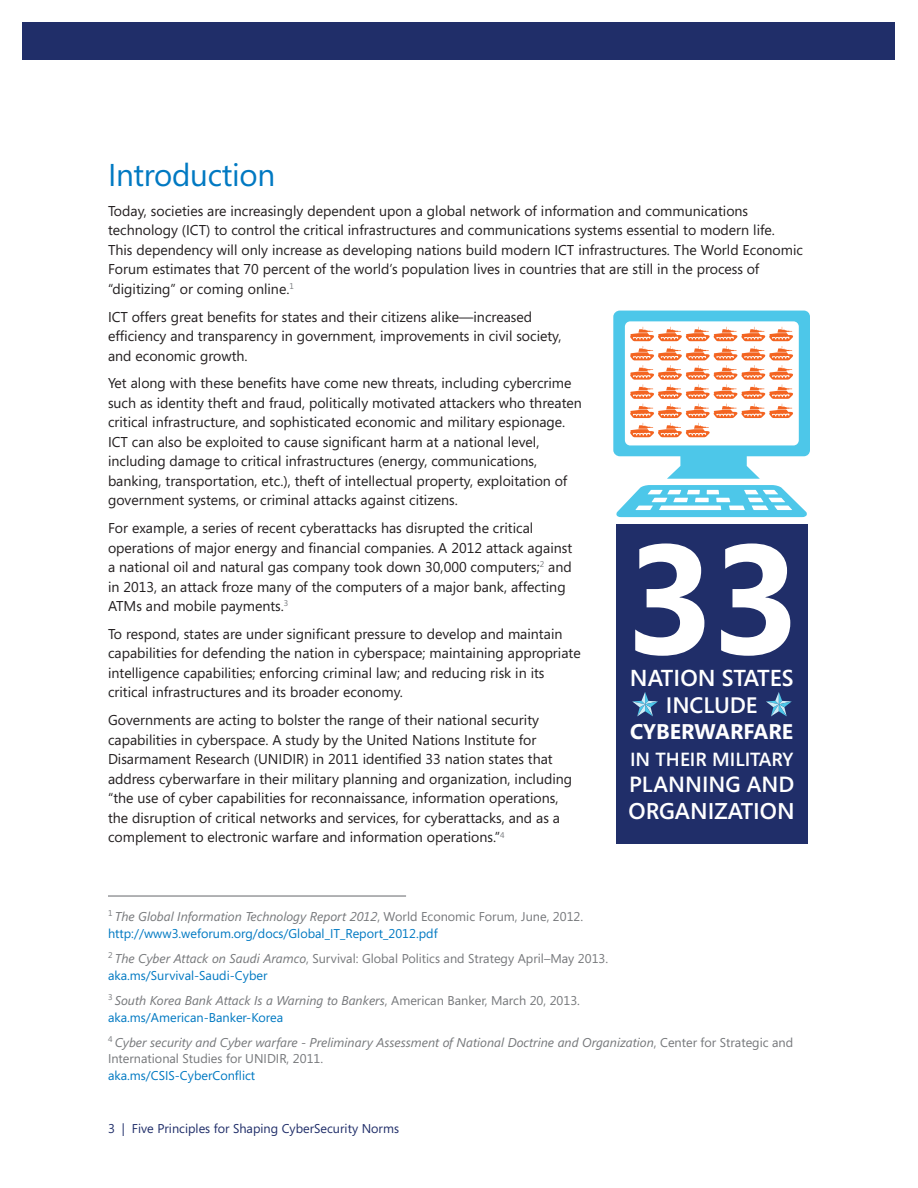
<style>
.page{position:relative;width:918px;height:1188px;background:#fff}
.page>*{position:absolute;margin:0;border:0;box-sizing:border-box;transform-origin:0 0}
.t1{font:700 155.1px "Segoe";color:#fff}
.Headline{font:31.5px "Segoe";letter-spacing:-.01em;color:#0079c2}
.t2{font:600 23.1px "Segoe";color:#fff}
.t3{font:600 22.8px "Segoe";color:#fff}
.t4{font:600 22.35px "Segoe";color:#fff}
.t5{font:600 21.9px "Segoe";color:#fff}
.t6{font:700 21.3px "Segoe";color:#fff}
.t7{font:600 19.05px "Segoe";color:#fff}
.body{font:14.25px/19.5px "Segoe";color:#231f20}
.body-2{font:italic 12.75px/16.5px "Segoe";color:#76787b}
.body-3{font:12.75px/16.5px "Segoe";color:#0079c2}
.body-4{font:12.75px/16.5px "Segoe";color:#76787b}
.t8{font:12.75px "Segoe";color:#202e69}
.s1{font-style:italic;color:#76787b}
.s2{color:#76787b}
.s3{font-style:italic}
.s4{color:#0079c2}
.s5{font-style:normal}
.s6{font-style:normal;color:#0079c2}
</style>
<div class="page">
<div style="left:22px;top:22px;width:874px;height:38px;background:#202e69"></div>
<div style="left:616px;top:524px;width:191px;height:320px;background:#202e69"></div>
<svg style="left:616px;top:485px;width:191px;height:32px"></svg>
<svg style="left:613px;top:311px;width:197px;height:168px"></svg>
<svg style="left:632px;top:692px;width:26px;height:25px"></svg>
<svg style="left:766px;top:692px;width:26px;height:25px"></svg>
<hr style="left:108px;top:895px;width:298px;height:2px;background:#76787b">
<p class="Headline" style="left:108px;top:153px;width:169px">Introduction</p>
<p class="body" style="left:108px;top:201px;width:697px">Today, societies are increasingly dependent upon a global network of information and communications technology (ICT) to control the critical infrastructures and communications systems essential to modern life.<br>This dependency will only increase as developing nations build modern ICT infrastructures. The World Economic Forum estimates that 70 percent of the world’s population lives in countries that are still in the process of “digitizing” or coming online.<sup>1</sup></p>
<p class="body" style="left:108px;top:306px;width:455px">ICT offers great benefits for states and their citizens alike—increased efficiency and transparency in government, improvements in civil society, and economic growth.</p>
<p class="body" style="left:108px;top:373px;width:475px">Yet along with these benefits have come new threats, including cybercrime such as identity theft and fraud, politically motivated attackers who threaten critical infrastructure, and sophisticated economic and military espionage.<br>ICT can also be exploited to cause significant harm at a national level, including damage to critical infrastructures (energy, communications, banking, transportation, etc.), theft of intellectual property, exploitation of government systems, or criminal attacks against citizens.</p>
<p class="body" style="left:108px;top:518px;width:466px">For example, a series of recent cyberattacks has disrupted the critical operations of major energy and financial companies. A 2012 attack against a national oil and natural gas company took down 30,000 computers;<sup>2</sup> and in 2013, an attack froze many of the computers of a major bank, affecting ATMs and mobile payments.<sup>3</sup></p>
<p class="body" style="left:108px;top:624px;width:474px">To respond, states are under significant pressure to develop and maintain capabilities for defending the nation in cyberspace; maintaining appropriate intelligence capabilities; enforcing criminal law; and reducing risk in its critical infrastructures and its broader economy.</p>
<p class="body" style="left:108px;top:710px;width:466px">Governments are acting to bolster the range of their national security capabilities in cyberspace. A study by the United Nations Institute for Disarmament Research (UNIDIR) in 2011 identified 33 nation states that address cyberwarfare in their military planning and organization, including “the use of cyber capabilities for reconnaissance, information operations, the disruption of critical networks and services, for cyberattacks, and as a complement to electronic warfare and information operations.”<sup>4</sup></p>
<p class="t1" style="left:624px;top:489px;width:177px">33</p>
<p class="t2" style="left:630px;top:662px;width:165px">NATION STATES</p>
<p class="t4" style="left:666px;top:689px;width:93px">INCLUDE</p>
<p class="t6" style="left:630px;top:716px;width:165px">CYBERWARFARE</p>
<p class="t7" style="left:630px;top:746px;width:165px">IN THEIR MILITARY</p>
<p class="t5" style="left:629px;top:769px;width:167px">PLANNING AND</p>
<p class="t3" style="left:629px;top:795px;width:168px">ORGANIZATION</p>
<p class="body-3" style="left:108px;top:908px;width:477px"><sup>1</sup> <span class="s1">The Global Information Technology Report 2012</span><span class="s2">, World Economic Forum, June, 2012. </span>http://www3.weforum.org/docs/Global_IT_Report_2012.pdf</p>
<p class="body-4" style="left:108px;top:950px;width:502px"><sup>2</sup> <span class="s3">The Cyber Attack on Saudi Aramco</span>, Survival: Global Politics and Strategy April–May 2013. <span class="s4">aka.ms/Survival-Saudi-Cyber</span></p>
<p class="body-2" style="left:108px;top:992px;width:474px"><sup>3</sup> South Korea Bank Attack Is a Warning to Bankers<span class="s5">, American Banker, March 20, 2013. </span><span class="s6">aka.ms/American-Banker-Korea</span></p>
<p class="body-2" style="left:108px;top:1034px;width:687px"><sup>4</sup> Cyber security and Cyber warfare - Preliminary Assessment of National Doctrine and Organization<span class="s5">, Center for Strategic and<br>International Studies for UNIDIR, 2011.<br></span><span class="s6">aka.ms/CSIS-CyberConflict</span></p>
<p class="t8" style="left:108px;top:1120px;width:292px">3 | Five Principles for Shaping CyberSecurity Norms</p>
</div>
